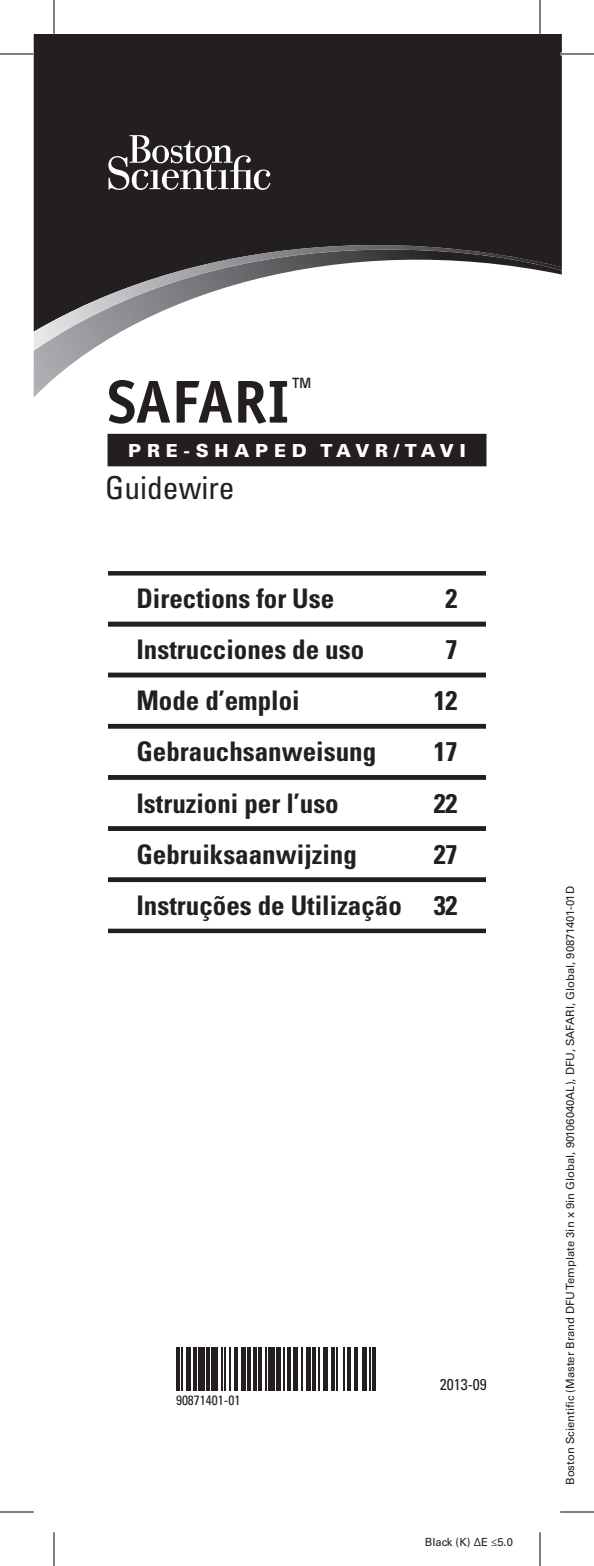
<style>
.page{position:relative;width:594px;height:1566px;background:#fff}
.page>*{position:absolute;margin:0;border:0;box-sizing:border-box;transform-origin:0 0}
.t1{font:700 60.75px "Officina Sans Std";color:#231f20}
.t2{font:condensed 31.5px "Univers LT Std";color:#231f20}
.t3{font:700 condensed 27px/51.3px "Univers LT Std";color:#231f20;text-align:right}
.t4{font:900 18px "Univers LT Std";letter-spacing:.325em;color:#fff}
.t5{font:condensed 15.75px "Univers LT Std";color:#231f20}
.t6{font:condensed 13.5px "Univers LT Std";color:#231f20}
.t7{font:11.25px "Univers LT Std";color:#231f20}
</style>
<div class="page">
<hr style="left:176px;top:1347px;width:3px;height:43px;background:#231f20">
<hr style="left:181px;top:1347px;width:1px;height:43px;background:#231f20">
<div style="left:186px;top:1347px;width:5px;height:43px;background:#231f20"></div>
<hr style="left:194px;top:1347px;width:3px;height:43px;background:#231f20">
<div style="left:199px;top:1347px;width:6px;height:43px;background:#231f20"></div>
<hr style="left:207px;top:1347px;width:3px;height:43px;background:#231f20">
<div style="left:212px;top:1347px;width:6px;height:43px;background:#231f20"></div>
<hr style="left:221px;top:1347px;width:2px;height:43px;background:#231f20">
<hr style="left:225px;top:1347px;width:1px;height:43px;background:#231f20">
<hr style="left:229px;top:1347px;width:2px;height:43px;background:#231f20">
<hr style="left:234px;top:1347px;width:4px;height:43px;background:#231f20">
<div style="left:241px;top:1347px;width:5px;height:43px;background:#231f20"></div>
<hr style="left:247px;top:1347px;width:4px;height:43px;background:#231f20">
<hr style="left:254px;top:1347px;width:3px;height:43px;background:#231f20">
<hr style="left:259px;top:1347px;width:3px;height:43px;background:#231f20">
<hr style="left:265px;top:1347px;width:2px;height:43px;background:#231f20">
<div style="left:268px;top:1347px;width:7px;height:43px;background:#231f20"></div>
<div style="left:276px;top:1347px;width:5px;height:43px;background:#231f20"></div>
<hr style="left:283px;top:1347px;width:2px;height:43px;background:#231f20">
<hr style="left:288px;top:1347px;width:3px;height:43px;background:#231f20">
<div style="left:293px;top:1347px;width:5px;height:43px;background:#231f20"></div>
<hr style="left:301px;top:1347px;width:1px;height:43px;background:#231f20">
<hr style="left:306px;top:1347px;width:4px;height:43px;background:#231f20">
<hr style="left:312px;top:1347px;width:3px;height:43px;background:#231f20">
<hr style="left:319px;top:1347px;width:1px;height:43px;background:#231f20">
<div style="left:323px;top:1347px;width:5px;height:43px;background:#231f20"></div>
<hr style="left:332px;top:1347px;width:3px;height:43px;background:#231f20">
<hr style="left:336px;top:1347px;width:2px;height:43px;background:#231f20">
<hr style="left:343px;top:1347px;width:1px;height:43px;background:#231f20">
<hr style="left:348px;top:1347px;width:3px;height:43px;background:#231f20">
<hr style="left:354px;top:1347px;width:3px;height:43px;background:#231f20">
<div style="left:362px;top:1347px;width:5px;height:43px;background:#231f20"></div>
<hr style="left:369px;top:1347px;width:1px;height:43px;background:#231f20">
<hr style="left:372px;top:1347px;width:3px;height:43px;background:#231f20">
<hr style="left:108px;top:673px;width:378px;height:4px;background:#231f20">
<div style="left:108px;top:724px;width:378px;height:5px;background:#231f20"></div>
<div style="left:108px;top:775px;width:378px;height:5px;background:#231f20"></div>
<div style="left:108px;top:826px;width:378px;height:5px;background:#231f20"></div>
<div style="left:108px;top:877px;width:378px;height:5px;background:#5e5b5c"></div>
<hr style="left:108px;top:878px;width:378px;height:4px;background:#231f20">
<hr style="left:108px;top:929px;width:378px;height:4px;background:#231f20">
<div style="left:108px;top:434px;width:378px;height:32px;background:#231f20"></div>
<div style="left:108px;top:571px;width:378px;height:5px;background:#231f20"></div>
<div style="left:108px;top:622px;width:378px;height:5px;background:#231f20"></div>
<div style="left:34px;top:34px;width:528px;height:184px;background:#231f20"></div>
<svg style="left:34px;top:351px;width:56px;height:46px"></svg>
<svg style="left:34px;top:218px;width:528px;height:133px"></svg>
<svg style="left:108px;top:135px;width:162px;height:55px"></svg>
<hr style="left:560px;top:53px;width:34px;height:2px;background:#fff">
<hr style="left:0;top:54px;width:34px;height:1px;background:#000">
<hr style="left:560px;top:54px;width:34px;height:1px;background:#000">
<hr style="left:0;top:1512px;width:34px;height:1px;background:#000">
<hr style="left:560px;top:1512px;width:34px;height:1px;background:#000">
<hr style="left:54px;top:0;width:1px;height:34px;background:#000">
<hr style="left:54px;top:1532px;width:1px;height:34px;background:#000">
<hr style="left:540px;top:0;width:1px;height:34px;background:#000">
<hr style="left:540px;top:1532px;width:1px;height:34px;background:#000">
<h1 class="t1" style="left:107px;top:364px;width:209px">SAFARI<sup>™</sup></h1>
<p class="t4" style="left:128px;top:439px;width:339px">PRE-SHAPED TAVR/TAVI</p>
<p class="t2" style="left:105px;top:468px;width:131px">Guidewire</p>
<p class="t3" style="left:136px;top:573px;width:199px">Directions for Use</p>
<p class="t3" style="left:446px;top:573px;width:13px">2</p>
<p class="t3" style="left:136px;top:624px;width:229px">Instrucciones de uso</p>
<p class="t3" style="left:446px;top:624px;width:13px">7</p>
<p class="t3" style="left:136px;top:675px;width:165px">Mode d’emploi</p>
<p class="t3" style="left:434px;top:675px;width:25px">12</p>
<p class="t3" style="left:136px;top:726px;width:241px">Gebrauchsanweisung</p>
<p class="t3" style="left:434px;top:726px;width:25px">17</p>
<p class="t3" style="left:136px;top:777px;width:204px">Istruzioni per l’uso</p>
<p class="t3" style="left:434px;top:777px;width:25px">22</p>
<p class="t3" style="left:136px;top:828px;width:222px">Gebruiksaanwijzing</p>
<p class="t3" style="left:136px;top:828px;width:323px">27<br>Instruções de Utilização 32</p>
<p class="t6" style="left:176px;top:1392px;width:66px">90871401-01</p>
<p class="t5" style="left:440px;top:1375px;width:49px">2013-09</p>
<p class="t7" style="left:425px;top:1535px;width:90px">Black (K) ∆E ≤5.0</p>
<p class="t7" style="left:564px;top:1485px;width:600px;rotate:-90deg">Boston Scientific (Master Brand DFU Template 3in x 9in Global, 90106040AL), DFU, SAFARI, Global, 90871401-01D</p>
</div>
